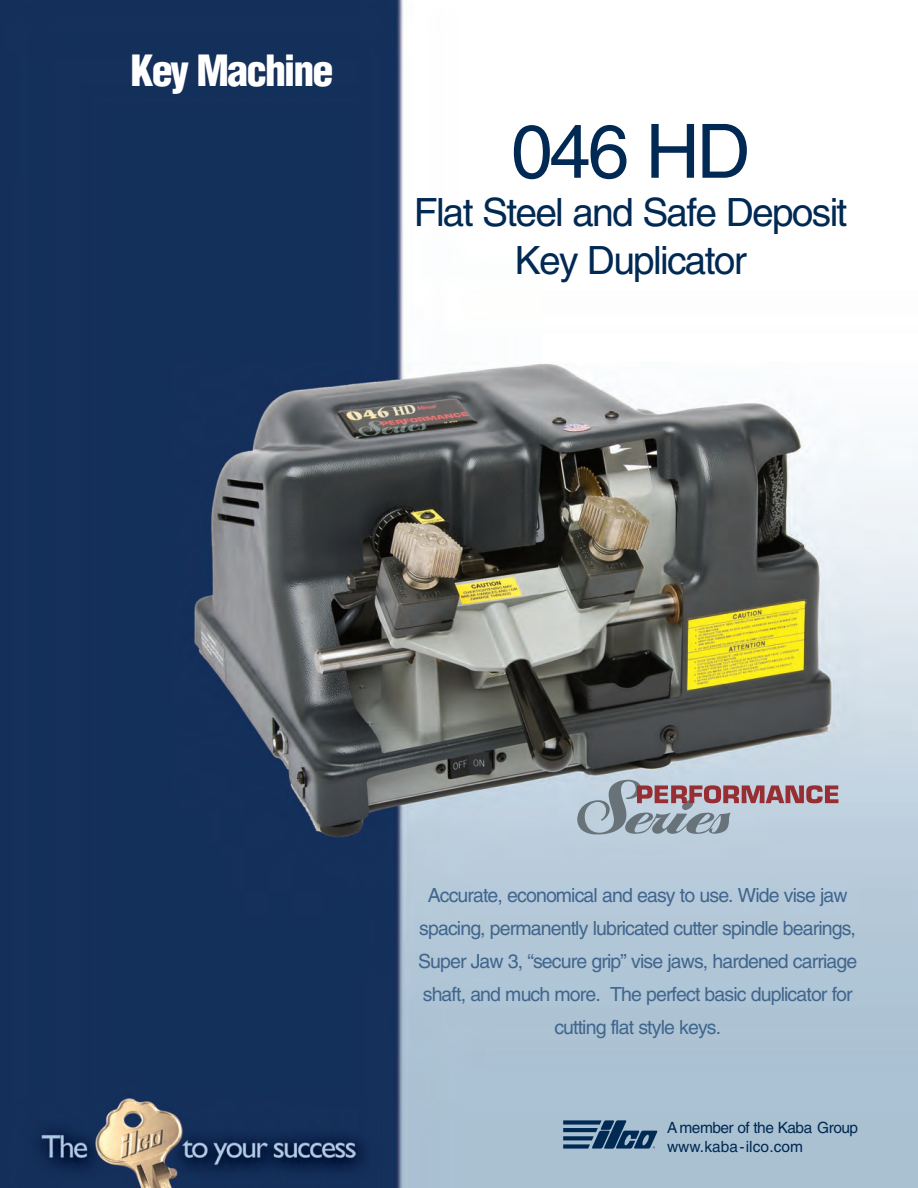
<style>
.page{position:relative;width:918px;height:1188px;background:#fff}
.page>*{position:absolute;margin:0;border:0;box-sizing:border-box;transform-origin:0 0}
.t1{font:75px "Helvetica";color:#002953}
.t2{font:900 condensed 42px "Helvetica";letter-spacing:-.05em;color:#fff}
.t3{font:39px/48px "Helvetica";letter-spacing:-.045em;color:#002953;text-align:center}
.t4{font:19.5px/33px "Helvetica";letter-spacing:-.045em;color:#41668d;text-align:center}
.t5{font:15.45px/18.6px "Helvetica";letter-spacing:-.035em;color:#002953}
</style>
<div class="page">
<img style="left:0;top:0;width:918px;height:1188px">
<svg style="left:563px;top:1120px;width:94px;height:29px;background:#466888"></svg>
<svg style="left:577px;top:780px;width:261px;height:54px;background:#aba8b3"></svg>
<h2 class="t2" style="left:131px;top:46px;width:204px">Key Machine</h2>
<h1 class="t1" style="left:511px;top:124px;width:241px">046 HD</h1>
<h3 class="t3" style="left:414px;top:192px;width:435px">Flat Steel and Safe Deposit<br>Key Duplicator</h3>
<p class="t4" style="left:418px;top:880px;width:441px">Accurate, economical and easy to use. Wide vise jaw spacing, permanently lubricated cutter spindle bearings, Super Jaw 3, “secure grip” vise jaws, hardened carriage shaft, and much more. The perfect basic duplicator for cutting flat style keys.</p>
<p class="t5" style="left:667px;top:1120px;width:193px">A member of the Kaba Group www.kaba-ilco.com</p>
</div>
